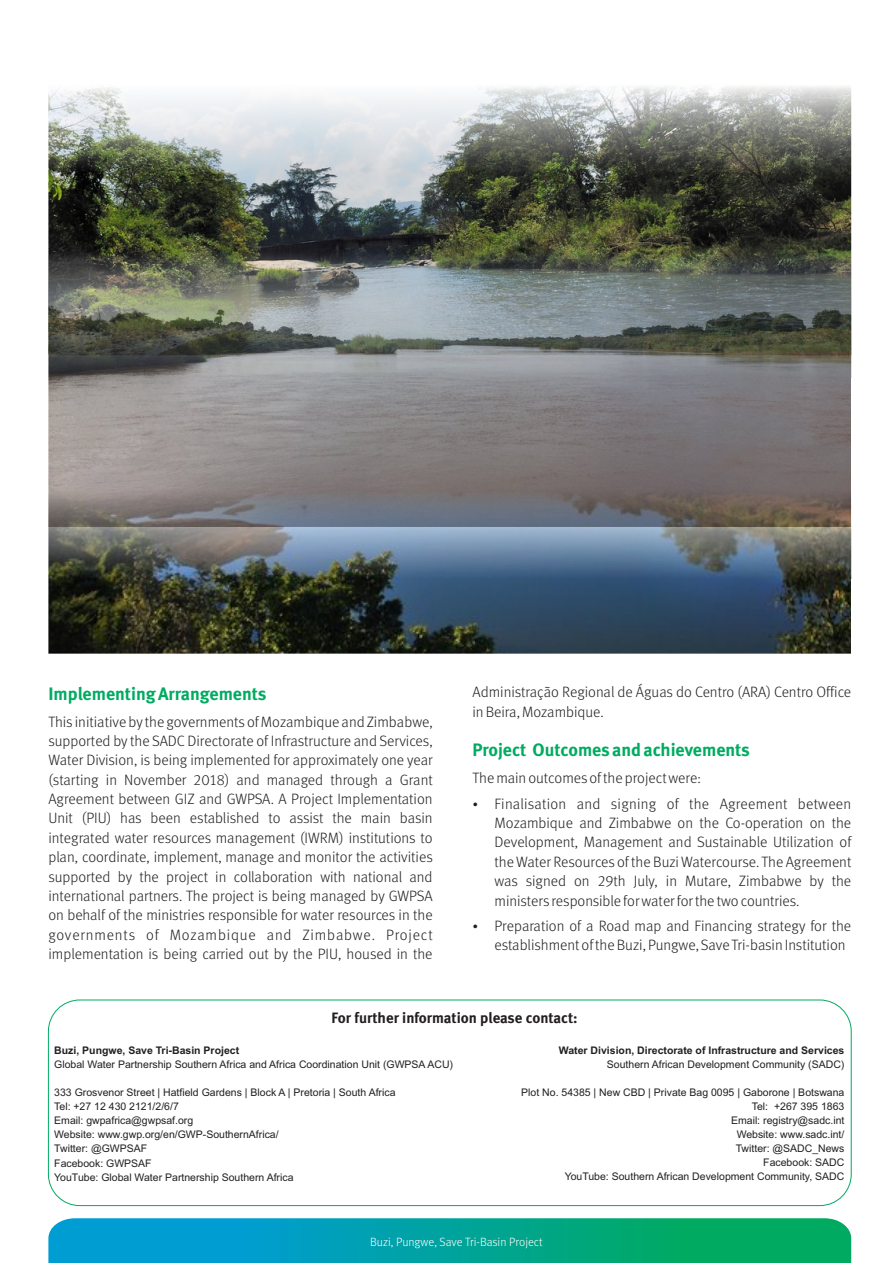
<style>
.page{position:relative;width:893px;height:1263px;background:#fff}
.page>*{position:absolute;margin:0;border:0;box-sizing:border-box;transform-origin:0 0}
.t1{font:18px "Meta Bold LF";color:#00ab61}
.t2{font:15px/19.4px "Meta Light LF";color:#231f20;text-align:justify}
.t3{font:15px/25.2px "Meta Light LF";letter-spacing:.02em;color:#231f20}
.t4{font:15px "Meta Bold LF";color:#231f20}
.t5{font:12px "Meta Light LF";color:#fff}
.t6{font:10.5px/14.1px "Arial";color:#231f20;text-align:right}
.t7{font:700 10.5px "Arial";color:#231f20}
</style>
<div class="page">
<img style="left:48px;top:87px;width:803px;height:134px">
<svg style="left:48px;top:1218px;width:803px;height:45px;background:#03a49c"></svg>
<div style="left:48px;top:999px;width:804px;height:207px;border:1px solid #00ab61;border-radius:31px"></div>
<img style="left:48px;top:221px;width:803px;height:166px">
<img style="left:48px;top:387px;width:803px;height:267px">
<p class="t1" style="left:48px;top:683px;width:220px">Implementing Arrangements</p>
<p class="t2" style="left:48px;top:712px;width:386px">This initiative by the governments ofMozambique and Zimbabwe, supported by the SADC Directorate of Infrastructure and Services, Water Division, is being implemented for approximately one year (starting in November 2018) and managed through a Grant Agreement between GIZ and GWPSA. A Project Implementation Unit (PIU) has been established to assist the main basin integrated water resources management (IWRM) institutions to plan, coordinate, implement, manage and monitor the activities supported by the project in collaboration with national and international partners. The project is being managed by GWPSA on behalf of the ministries responsible for water resources in the governments of Mozambique and Zimbabwe. Project implementation is being carried out by the PIU, housed in the</p>
<p class="t2" style="left:472px;top:683px;width:380px">Administração Regional de Águas do Centro (ARA) Centro Office in Beira, Mozambique.</p>
<p class="t1" style="left:472px;top:740px;width:279px">Project Outcomesand achievements</p>
<p class="t3" style="left:494px;top:766px;width:358px;text-indent:-22px">The main outcomesofthe projectwere:<br>Finalisation and signing of the Agreement between</p>
<p class="t2" style="left:494px;top:814px;width:358px">Mozambique and Zimbabwe on the Co-operation on the Development, Management and Sustainable Utilization of the Water Resources of the Buzi Watercourse. The Agreement was signed on 29th July, in Mutare, Zimbabwe by the ministers responsible for water for the two countries.</p>
<p class="t2" style="left:494px;top:917px;width:358px">Preparation of a Road map and Financing strategy for the establishmentofthe Buzi, Pungwe, Save Tri-basin Institution</p>
<p class="t4" style="left:332px;top:1009px;width:247px">For further information please contact:</p>
<p class="t7" style="left:54px;top:1046px;width:186px">Buzi, Pungwe, Save Tri-Basin Project</p>
<p class="t6" style="left:54px;top:1058px;width:400px">Global Water Partnership Southern Africa and Africa Coordination Unit (GWPSA ACU)</p>
<p class="t6" style="left:54px;top:1086px;width:343px;text-align:left">333 Grosvenor Street | Hatfield Gardens | Block A | Pretoria | South Africa Tel: +27 12 430 2121/2/6/7<br>Email: gwpafrica@gwpsaf.org<br>Website: www.gwp.org/en/GWP-SouthernAfrica/<br>Twitter: @GWPSAF<br>Facebook: GWPSAF<br>YouTube: Global Water Partnership Southern Africa</p>
<p class="t7" style="left:559px;top:1046px;width:287px">Water Division, Directorate of nfrastructure and Services</p>
<p class="t6" style="left:607px;top:1058px;width:239px">Southern African Development Community (SADC)</p>
<p class="t6" style="left:521px;top:1086px;width:325px">Plot No. 54385 New CBD Private Bag 0095 Gaborone Botswana<br>Tel: +267 395 1863<br>Email: registry@sadc.int<br>Website: www.sadc.int/<br>Twitter: @SADC_News<br>Facebook: SADC<br>YouTube: Southern African Development Community, SADC</p>
<p class="t7" style="left:708px;top:1046px;width:4px">I</p>
<p class="t6" style="left:594px;top:1086px;width:4px">|</p>
<p class="t6" style="left:648px;top:1086px;width:4px">|</p>
<p class="t6" style="left:737px;top:1086px;width:4px">|</p>
<p class="t6" style="left:793px;top:1086px;width:4px">|</p>
<p class="t5" style="left:370px;top:1237px;width:174px">Buzi, Pungwe, Save Tri-Basin Project</p>
</div>
